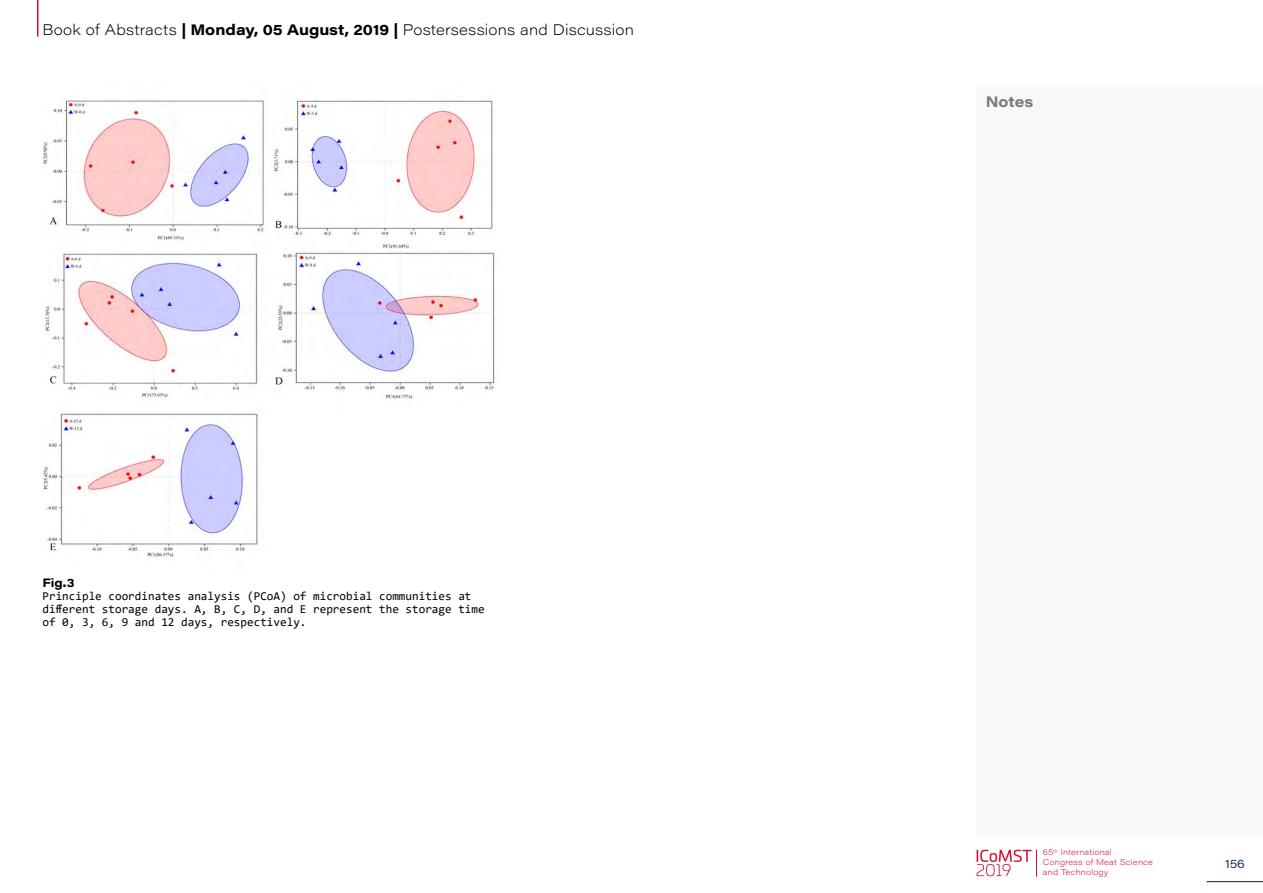
<style>
.page{position:relative;width:1263px;height:893px;background:#fff}
.page>*{position:absolute;margin:0;border:0;box-sizing:border-box;transform-origin:0 0}
.t1{font:200 15px "Acumin Pro Wide";letter-spacing:.01em;color:#000}
.t2{font:700 15px "Acumin Pro Wide";letter-spacing:-.005em;color:#7c7b7b}
.t3{font:12px/12.9px "Consolas";color:#000}
.t4{font:700 12px "Acumin Pro Wide";color:#000}
.t5{font:12px "Acumin Pro Wide";color:#1d3661}
.t6{font:200 8.25px/9.9px "Acumin Pro Wide";letter-spacing:.02em;color:#d21035}
.s1{font-weight:700}
</style>
<div class="page">
<div style="left:976px;top:87px;width:287px;height:747px;background:#f8f8f8"></div>
<svg style="left:976px;top:850px;width:61px;height:26px"></svg>
<hr style="left:1206px;top:881px;width:57px;height:1px;background:#1d3661">
<hr style="left:37px;top:0;width:1px;height:37px;background:#d21035">
<img style="left:43px;top:98px;width:453px;height:459px">
<p class="t1" style="left:43px;top:19px;width:593px">Book of Abstracts <span class="s1">| Monday, 05 August, 2019 |</span> Postersessions and Discussion</p>
<p class="t4" style="left:43px;top:574px;width:33px">Fig.3</p>
<p class="t3" style="left:43px;top:590px;width:444px">Principle coordinates analysis (PCoA) of microbial communities at different storage days. A, B, C, D, and E represent the storage time of 0, 3, 6, 9 and 12 days, respectively.</p>
<p class="t2" style="left:986px;top:91px;width:49px">Notes</p>
<p class="t6" style="left:1043px;top:847px;width:112px">65<sup>th</sup> International<br>Congress of Meat Science and Technology</p>
<p class="t5" style="left:1225px;top:855px;width:21px">156</p>
</div>
